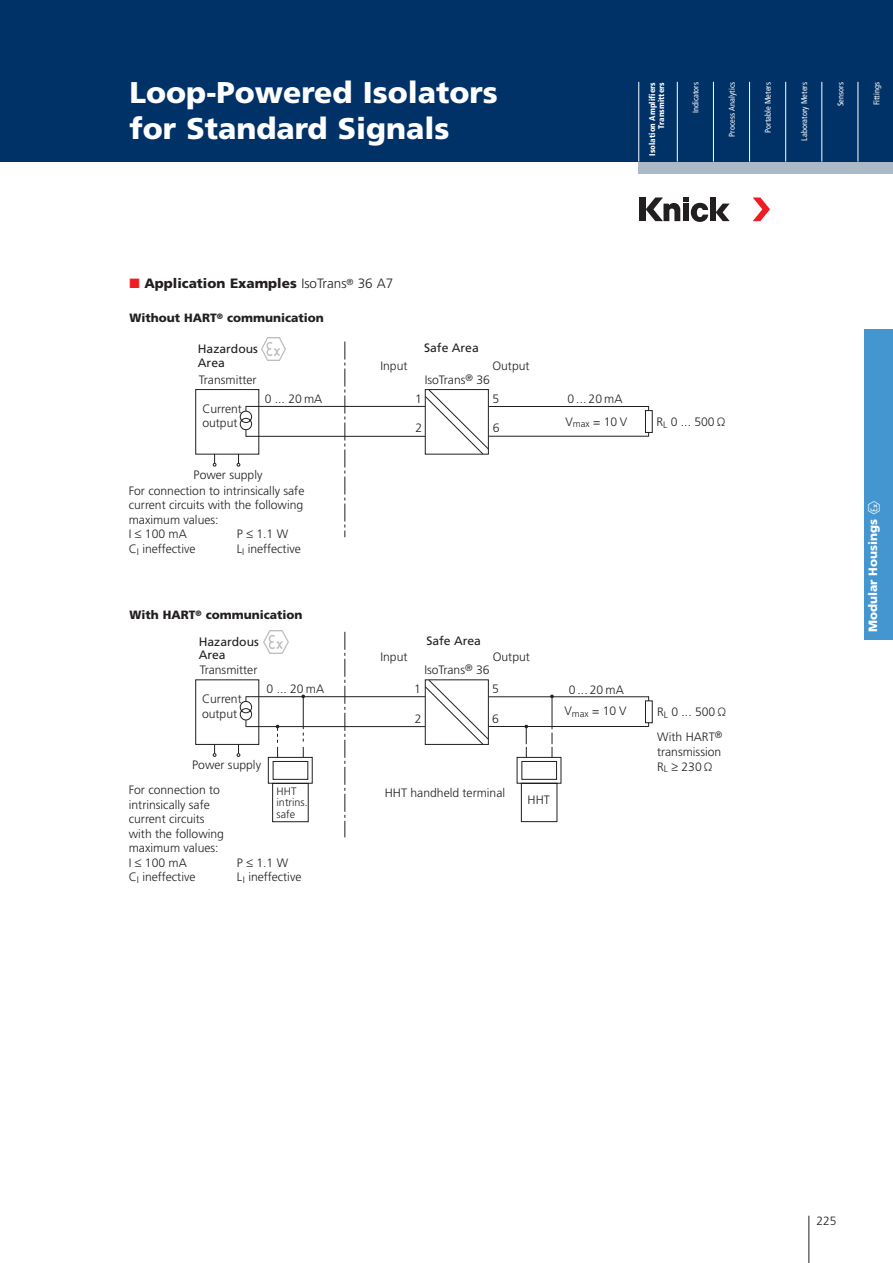
<style>
.page{position:relative;width:893px;height:1263px;background:#fff}
.page>*{position:absolute;margin:0;border:0;box-sizing:border-box;transform-origin:0 0}
.t1{font:900 30px/36px "Frutiger";color:#fff}
.t2{font:900 13.5px "Frutiger";color:#231f20}
.t3{font:300 12.15px/14.5px "Frutiger";color:#231f20}
.t4{font:12.15px/13.2px "Frutiger";color:#231f20}
.t5{font:900 12px "Frutiger";color:#231f20}
.t6{font:900 12px "Frutiger";color:#fff}
.t7{font:300 12px "Frutiger";color:#231f20}
.t8{font:300 10.8px/11.4px "Frutiger";color:#231f20}
.t9{font:condensed 8.25px "Frutiger LT";letter-spacing:.01em;color:#fff}
.t10{font:900 condensed 8.25px/9px "Frutiger LT";letter-spacing:.01em;color:#fff;text-align:right}
.s1{color:#ee1d23}
.s2{font-weight:300}
.s3{font-family:"Frutiger Special";font-weight:400;font-size:12px;color:#3d3c3c}
.s4{font-family:"Frutiger Special";font-weight:400;font-size:16.5px}
</style>
<div class="page">
<div style="left:864px;top:329px;width:28px;height:156px;background:#4496d1"></div>
<div style="left:864px;top:480px;width:28px;height:160px;background:#4496d1"></div>
<hr style="left:246px;top:696px;width:179px;height:1px;background:#231f20">
<hr style="left:488px;top:696px;width:161px;height:1px;background:#231f20">
<hr style="left:246px;top:726px;width:179px;height:1px;background:#231f20">
<hr style="left:488px;top:726px;width:160px;height:1px;background:#231f20">
<svg style="left:424px;top:679px;width:65px;height:66px"></svg>
<hr style="left:648px;top:697px;width:1px;height:30px;background:#231f20">
<div style="left:645px;top:700px;width:7px;height:23px;background:#fff;border:1px solid #231f20"></div>
<svg style="left:344px;top:632px;width:1px;height:205px"></svg>
<div style="left:195px;top:679px;width:64px;height:66px;border:1px solid #231f20"></div>
<svg style="left:239px;top:696px;width:13px;height:31px"></svg>
<svg style="left:267px;top:695px;width:46px;height:128px"></svg>
<hr style="left:551px;top:696px;width:1px;height:33px;background:#231f20">
<svg style="left:516px;top:725px;width:46px;height:97px"></svg>
<svg style="left:237px;top:744px;width:3px;height:13px"></svg>
<svg style="left:213px;top:744px;width:3px;height:13px"></svg>
<img style="left:264px;top:630px;width:24px;height:23px">
<hr style="left:246px;top:406px;width:179px;height:1px;background:#231f20">
<hr style="left:488px;top:406px;width:161px;height:1px;background:#231f20">
<hr style="left:246px;top:436px;width:179px;height:1px;background:#231f20">
<hr style="left:488px;top:436px;width:160px;height:1px;background:#231f20">
<svg style="left:424px;top:389px;width:65px;height:66px"></svg>
<hr style="left:648px;top:406px;width:1px;height:30px;background:#231f20">
<div style="left:645px;top:410px;width:7px;height:23px;background:#fff;border:1px solid #231f20"></div>
<svg style="left:344px;top:342px;width:1px;height:195px"></svg>
<div style="left:195px;top:389px;width:64px;height:66px;border:1px solid #231f20"></div>
<svg style="left:213px;top:454px;width:3px;height:13px"></svg>
<svg style="left:237px;top:454px;width:3px;height:13px"></svg>
<svg style="left:239px;top:406px;width:13px;height:31px"></svg>
<img style="left:261px;top:338px;width:24px;height:23px">
<div style="left:638px;top:149px;width:254px;height:25px;background:#acbac8"></div>
<div style="left:0;top:0;width:892px;height:162px;background:#003268"></div>
<hr style="left:808px;top:1216px;width:1px;height:47px;background:#231f20">
<div style="left:639px;top:197px;width:6px;height:24px;background:#231f20"></div>
<div style="left:709px;top:197px;width:6px;height:24px;background:#231f20"></div>
<svg style="left:715px;top:204px;width:14px;height:17px"></svg>
<svg style="left:752px;top:197px;width:18px;height:24px"></svg>
<svg style="left:645px;top:197px;width:63px;height:25px"></svg>
<hr style="left:677px;top:82px;width:1px;height:80px;background:#fff">
<hr style="left:713px;top:82px;width:1px;height:80px;background:#fff">
<hr style="left:749px;top:82px;width:1px;height:80px;background:#fff">
<hr style="left:785px;top:82px;width:1px;height:80px;background:#fff">
<hr style="left:821px;top:82px;width:1px;height:80px;background:#fff">
<hr style="left:857px;top:82px;width:1px;height:80px;background:#fff">
<hr style="left:638px;top:82px;width:1px;height:80px;background:#fff">
<h1 class="t1" style="left:129px;top:77px;width:370px">Loop-Powered Isolators for Standard Signals</h1>
<p class="t10" style="left:648px;top:156px;width:75px;rotate:-90deg">Isolation Amplifiers<br>Transmitters</p>
<p class="t9" style="left:692px;top:113px;width:33px;rotate:-90deg">Indicators</p>
<p class="t9" style="left:728px;top:137px;width:56px;rotate:-90deg">Process Analytics</p>
<p class="t9" style="left:765px;top:133px;width:52px;rotate:-90deg">Portable Meters</p>
<p class="t9" style="left:801px;top:141px;width:60px;rotate:-90deg">Laboratory Meters</p>
<p class="t9" style="left:837px;top:106px;width:26px;rotate:-90deg">Sensors</p>
<p class="t9" style="left:873px;top:105px;width:25px;rotate:-90deg">Fittings</p>
<p class="t2" style="left:129px;top:278px;width:265px"><span class="s1">■</span> Application Examples <span class="s2">IsoTrans</span><sup>®</sup> <span class="s2">36 A7</span></p>
<p class="t5" style="left:129px;top:313px;width:196px">Without HART<sup>®</sup> communication</p>
<p class="t4" style="left:198px;top:344px;width:62px">Hazardous<br>Area</p>
<p class="t3" style="left:199px;top:373px;width:59px">Transmitter</p>
<p class="t3" style="left:202px;top:401px;width:41px">Current output</p>
<p class="t3" style="left:265px;top:392px;width:59px">0 ... 20 mA</p>
<p class="t3" style="left:380px;top:359px;width:29px">Input</p>
<p class="t4" style="left:424px;top:343px;width:56px">Safe Area</p>
<p class="t3" style="left:492px;top:359px;width:39px">Output</p>
<p class="t3" style="left:492px;top:392px;width:8px">5</p>
<p class="t3" style="left:493px;top:421px;width:8px">6</p>
<p class="t3" style="left:425px;top:373px;width:67px">IsoTrans<sup>®</sup> 36</p>
<p class="t3" style="left:415px;top:392px;width:8px">1</p>
<p class="t3" style="left:415px;top:421px;width:8px">2</p>
<p class="t3" style="left:193px;top:468px;width:70px">Power supply</p>
<p class="t3" style="left:129px;top:483px;width:177px">For connection to intrinsically safe current circuits with the following maximum values:<br>I ≤ 100 mA</p>
<p class="t3" style="left:237px;top:527px;width:53px">P ≤ 1.1 W</p>
<p class="t3" style="left:129px;top:542px;width:68px">C<sub>I</sub> ineffective</p>
<p class="t3" style="left:237px;top:542px;width:65px">L<sub>I</sub> ineffective</p>
<p class="t3" style="left:567px;top:392px;width:57px">0 ... 20 mA</p>
<p class="t3" style="left:565px;top:415px;width:63px">V<sub>max</sub> = 10 V</p>
<p class="t5" style="left:129px;top:610px;width:174px">With HART<sup>®</sup> communication</p>
<p class="t4" style="left:199px;top:636px;width:62px">Hazardous<br>Area</p>
<p class="t3" style="left:200px;top:662px;width:59px">Transmitter</p>
<p class="t3" style="left:202px;top:692px;width:41px">Current output</p>
<p class="t3" style="left:266px;top:682px;width:59px">0 ... 20 mA</p>
<p class="t3" style="left:380px;top:650px;width:29px">Input</p>
<p class="t4" style="left:426px;top:635px;width:56px">Safe Area</p>
<p class="t3" style="left:492px;top:650px;width:39px">Output</p>
<p class="t3" style="left:492px;top:682px;width:8px">5</p>
<p class="t3" style="left:492px;top:711px;width:8px">6</p>
<p class="t3" style="left:424px;top:662px;width:67px">IsoTrans<sup>®</sup> 36</p>
<p class="t3" style="left:414px;top:682px;width:8px">1</p>
<p class="t3" style="left:415px;top:712px;width:8px">2</p>
<p class="t3" style="left:568px;top:683px;width:57px">0 ... 20 mA</p>
<p class="t3" style="left:564px;top:704px;width:63px">V<sub>max</sub> = 10 V</p>
<p class="t3" style="left:192px;top:758px;width:70px">Power supply</p>
<p class="t3" style="left:129px;top:783px;width:97px">For connection to intrinsically safe current circuits with the following maximum values:<br>I ≤ 100 mA</p>
<p class="t8" style="left:276px;top:786px;width:33px">HHT intrins. safe</p>
<p class="t3" style="left:527px;top:792px;width:24px">HHT</p>
<p class="t3" style="left:385px;top:786px;width:122px">HHT handheld terminal</p>
<p class="t3" style="left:237px;top:856px;width:53px">P ≤ 1.1 W</p>
<p class="t3" style="left:129px;top:870px;width:68px">C<sub>I</sub> ineffective</p>
<p class="t3" style="left:237px;top:870px;width:66px">L<sub>I</sub> ineffective</p>
<p class="t3" style="left:656px;top:415px;width:71px">R<sub>L</sub> 0 ... 500 <span class="s3">Ø</span></p>
<p class="t3" style="left:657px;top:705px;width:71px">R<sub>L</sub> 0 ... 500 <span class="s3">Ø</span></p>
<p class="t3" style="left:657px;top:730px;width:67px;text-align:justify">With HART<sup>® </sup>transmission R<sub>L</sub> ≥ 230 <span class="s3">Ø</span></p>
<p class="t6" style="left:868px;top:632px;width:134px;rotate:-90deg">Modular Housings <span class="s4">…</span></p>
<p class="t7" style="left:816px;top:1214px;width:22px">225</p>
</div>
